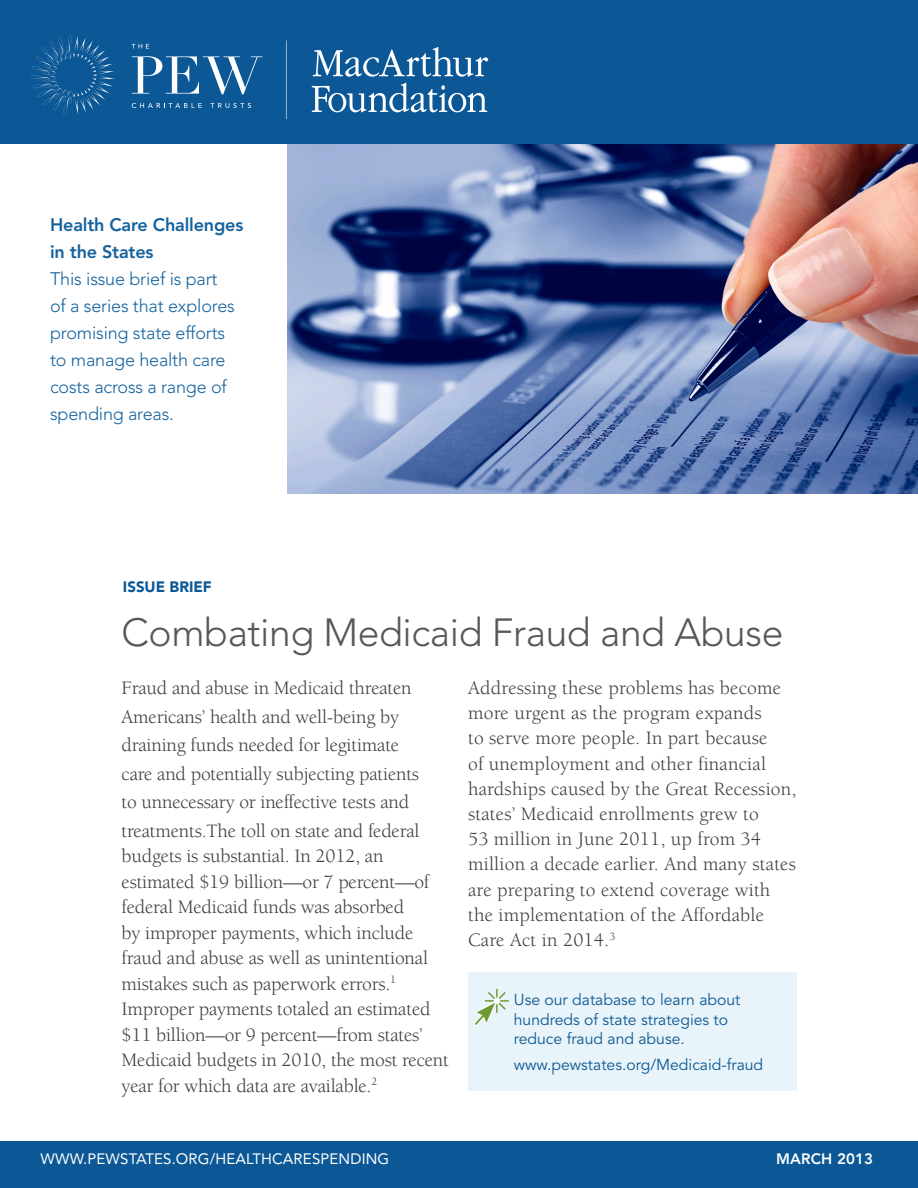
<style>
.page{position:relative;width:918px;height:1188px;background:#fff}
.page>*{position:absolute;margin:0;border:0;box-sizing:border-box;transform-origin:0 0}
.BRIEF_cover_title{font:300 39px "Avenir LT Std";letter-spacing:-.01em;color:#57585a}
.BODY_text{font:19.5px/25.5px "Berkeley Std";letter-spacing:-.01em;color:#3e3e3f}
.BODY_text-2{font:19.5px/25.2px "Berkeley Std";letter-spacing:.01em;color:#3e3e3f}
.BODY_intro_blue{font:300 18px/27px "Avenir LT Std";letter-spacing:-.01em;color:#14629e}
.SIDEBAR_text{font:15.75px/19.5px "Avenir LT Std";color:#0c5896}
.BRIEF_web_date_banne{font:15px "Avenir LT Std";letter-spacing:.01em;color:#fff}
.BRIEF_issue_brief{font:900 15px "Avenir LT Std";color:#0c5896}
.BRIEF_web_date_banne-2{font:800 15px "Avenir LT Std";letter-spacing:.01em;color:#fff}
.s1{font-weight:800}
</style>
<div class="page">
<div style="left:0;top:1142px;width:918px;height:46px;background:#0c5896"></div>
<div style="left:0;top:0;width:918px;height:144px;background:#0c5896"></div>
<svg style="left:313px;top:47px;width:175px;height:30px"></svg>
<svg style="left:312px;top:83px;width:175px;height:29px"></svg>
<hr style="left:286px;top:40px;width:1px;height:79px;background:#fff">
<svg style="left:132px;top:56px;width:131px;height:38px"></svg>
<svg style="left:132px;top:103px;width:70px;height:5px"></svg>
<svg style="left:210px;top:103px;width:41px;height:5px"></svg>
<svg style="left:132px;top:44px;width:17px;height:4px"></svg>
<svg style="left:31px;top:35px;width:84px;height:79px"></svg>
<div style="left:468px;top:972px;width:329px;height:119px;background:#e8f4f9"></div>
<img style="left:287px;top:145px;width:631px;height:348px">
<svg style="left:473px;top:989px;width:36px;height:37px"></svg>
<p class="BODY_intro_blue" style="left:50px;top:211px;width:195px"><span class="s1">Health Care Challenges in the States<br></span>This issue brief is part<br>of a series that explores promising state efforts to manage health care costs across a range of spending areas.</p>
<p class="BRIEF_issue_brief" style="left:123px;top:578px;width:90px">ISSUE BRIEF</p>
<p class="BRIEF_cover_title" style="left:122px;top:609px;width:663px">Combating Medicaid Fraud and Abuse</p>
<p class="BODY_text" style="left:122px;top:674px;width:299px;line-height:28.5px">Fraud and abuse in Medicaid threaten Americans’ health and well-being by draining funds needed for legitimate care and potentially subjecting patients to unnecessary or ineffective tests and treatments.The toll on state and federal</p>
<p class="BODY_text" style="left:122px;top:844px;width:329px">budgets is substantial. In 2012, an estimated $19 billion—or 7 percent—of federal Medicaid funds was absorbed<br>by improper payments, which include fraud and abuse as well as unintentional mistakes such as paperwork errors.<sup>1<br></sup>Improper payments totaled an estimated $11 billion—or 9 percent—from states’ Medicaid budgets in 2010, the most recent year for which data are available.<sup>2</sup></p>
<p class="BODY_text-2" style="left:468px;top:676px;width:330px">Addressing these problems has become more urgent as the program expands<br>to serve more people. In part because<br>of unemployment and other financial hardships caused by the Great Recession, states’ Medicaid enrollments grew to<br>53 million in June 2011, up from 34 million a decade earlier. And many states are preparing to extend coverage with the implementation of the Affordable Care Act in 2014.<sup>3</sup></p>
<p class="SIDEBAR_text" style="left:514px;top:990px;width:228px">Use our database to learn about hundreds of state strategies to reduce fraud and abuse.</p>
<p class="SIDEBAR_text" style="left:514px;top:1056px;width:251px">www.pewstates.org/Medicaid-fraud</p>
<p class="BRIEF_web_date_banne" style="left:40px;top:1150px;width:350px">WWW.PEWSTATES.ORG/HEALTHCARESPENDING</p>
<p class="BRIEF_web_date_banne-2" style="left:776px;top:1150px;width:98px">MARCH 2013</p>
</div>
